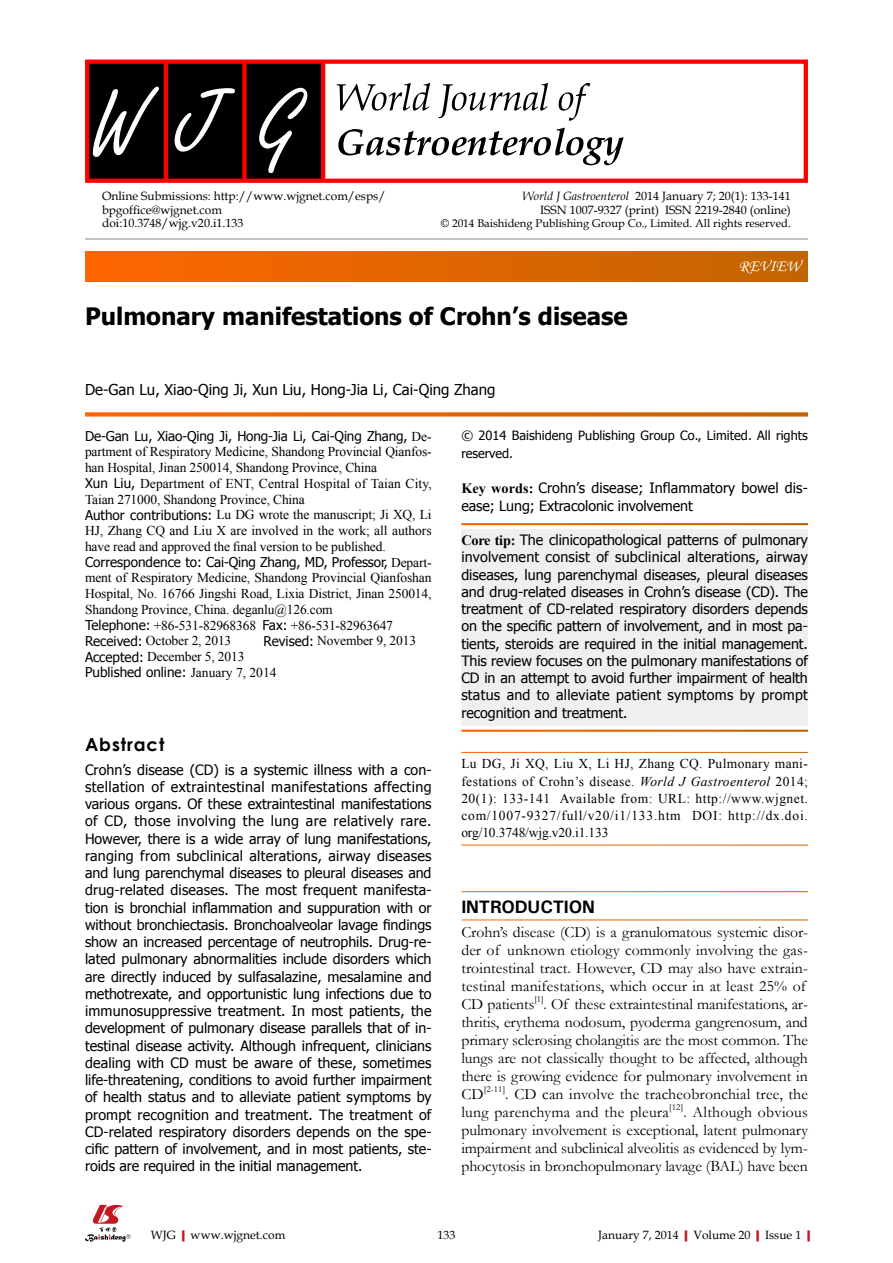
<style>
.page{position:relative;width:893px;height:1263px;background:#fff}
.page>*{position:absolute;margin:0;border:0;box-sizing:border-box;transform-origin:0 0}
.t1{font:700 24px "Tahoma";color:#000}
.t2{font:700 18px "Univers";letter-spacing:-.01em;color:#000}
.t3{font:700 18px "Century Gothic";letter-spacing:.05em;color:#000}
.t4{font:16.5px "Monotype Corsiva";color:#fff}
.t5{font:15.75px/18px "Garamond";color:#000}
.t6{font:15px "Tahoma";color:#000}
.t7{font:14.25px/17.2px "Tahoma";letter-spacing:-.005em;color:#000;text-align:justify}
.t8{font:13.5px/15.8px "Times New Roman";letter-spacing:-.01em;color:#000}
.t9{font:12.75px/17.2px "Tahoma";color:#000}
.t10{font:12px/13.5px "Book Antiqua";color:#000}
.t11{font:11.25px "Book Antiqua";color:#000}
.t12{font:9.15px "Garamond";color:#000}
.s1{font-style:italic}
.s2{font-family:"Tahoma"}
.s3{font-family:"Times New Roman";font-weight:700}
.s4{font-weight:700;color:#c01920}
</style>
<div class="page">
<div style="left:85px;top:252px;width:723px;height:29px;background:linear-gradient(to right,#f60,#c16500)"></div>
<hr style="left:85px;top:239px;width:723px;height:1px;background:#898989">
<div style="left:87px;top:61px;width:236px;height:121px;background:#000"></div>
<hr style="left:164px;top:61px;width:4px;height:121px;background:#f00">
<div style="left:242px;top:61px;width:5px;height:121px;background:#f00"></div>
<hr style="left:321px;top:61px;width:4px;height:121px;background:#f00">
<div style="left:85px;top:60px;width:723px;height:123px;border:4px solid #f00"></div>
<svg style="left:259px;top:88px;width:48px;height:85px"></svg>
<svg style="left:175px;top:88px;width:60px;height:64px"></svg>
<svg style="left:93px;top:87px;width:66px;height:70px"></svg>
<svg style="left:337px;top:83px;width:253px;height:38px"></svg>
<svg style="left:338px;top:128px;width:286px;height:37px"></svg>
<svg style="left:85px;top:1205px;width:46px;height:37px"></svg>
<svg style="left:85px;top:412px;width:723px;height:5px;background:#e47c26"></svg>
<div style="left:461px;top:529px;width:347px;height:197px;background:#eeefef"></div>
<p class="t10" style="left:102px;top:189px;width:285px">Online Submissions: http://www.wjgnet.com/esps/ bpgoffice@wjgnet.com<br>doi:10.3748/wjg.v20.i1.133</p>
<p class="t10" style="left:523px;top:189px;width:270px;text-align:right"><span class="s1">World J Gastroenterol</span> 2014 January 7; 20(1): 133-141<br>ISSN 1007-9327 (print) ISSN 2219-2840 (online)</p>
<p class="t11" style="left:441px;top:215px;width:352px">© 2014 Baishideng Publishing Group Co., Limited. All rights reserved.</p>
<p class="t4" style="left:739px;top:256px;width:63px">REVIEW</p>
<p class="t1" style="left:85px;top:299px;width:544px">Pulmonary manifestations of Crohn’s disease</p>
<p class="t6" style="left:85px;top:380px;width:412px">De-Gan Lu, Xiao-Qing Ji, Xun Liu, Hong-Jia Li, Cai-Qing Zhang</p>
<p class="t8" style="left:85px;top:428px;width:348px"><span class="s2">De-Gan Lu, Xiao-Qing Ji, Hong-Jia Li, Cai-Qing Zhang,</span> De&shy;partment of Respiratory Medicine, Shandong Provincial Qianfos&shy;han Hospital, Jinan 250014, Shandong Province, China<br><span class="s2">Xun Liu,</span> Department of ENT, Central Hospital of Taian City, Taian 271000, Shandong Province, China<br><span class="s2">Author contributions:</span> Lu DG wrote the manuscript; Ji XQ, Li HJ, Zhang CQ and Liu X are involved in the work; all authors have read and approved the final version to be published.<br><span class="s2">Correspondence to: Cai-Qing Zhang, MD, Professor,</span> Depart&shy;ment of Respiratory Medicine, Shandong Provincial Qianfoshan Hospital, No. 16766 Jingshi Road, Lixia District, Jinan 250014, Shandong Province, China. deganlu@126.com<br><span class="s2">Telephone:</span> +86-531-82968368 <span class="s2">Fax:</span> +86-531-82963647<br><span class="s2">Received:</span> October 2, 2013</p>
<p class="t9" style="left:461px;top:426px;width:348px">© 2014 Baishideng Publishing Group Co., Limited. All rights reserved.</p>
<p class="t7" style="left:461px;top:479px;width:348px"><span class="s3">Key words:</span> Crohn’s disease; Inflammatory bowel dis&shy;ease; Lung; Extracolonic involvement</p>
<p class="t7" style="left:461px;top:531px;width:348px"><span class="s3">Core tip:</span> The clinicopathological patterns of pulmonary involvement consist of subclinical alterations, airway diseases, lung parenchymal diseases, pleural diseases and drug-related diseases in Crohn’s disease (CD). The treatment of CD-related respiratory disorders depends on the specific pattern of involvement, and in most pa&shy;tients, steroids are required in the initial management.<br>This review focuses on the pulmonary manifestations of CD in an attempt to avoid further impairment of health status and to alleviate patient symptoms by prompt recognition and treatment.</p>
<p class="t8" style="left:461px;top:755px;width:348px;line-height:17.2px;text-align:justify">Lu DG, Ji XQ, Liu X, Li HJ, Zhang CQ. Pulmonary mani&shy;festations of Crohn’s disease. <span class="s1">World J Gastroenterol</span> 2014; 20(1): 133-141 Available from: URL: http://www.wjgnet. com/1007-9327/full/v20/i1/133.htm DOI: http://dx.doi. org/10.3748/wjg.v20.i1.133</p>
<p class="t8" style="left:264px;top:633px;width:154px"><span class="s2">Revised:</span> November 9, 2013</p>
<p class="t8" style="left:85px;top:648px;width:193px;line-height:16.2px"><span class="s2">Accepted:</span> December 5, 2013<br><span class="s2">Published online:</span> January 7, 2014</p>
<p class="t3" style="left:85px;top:731px;width:81px">Abstract</p>
<p class="t7" style="left:85px;top:760px;width:348px">Crohn’s disease (CD) is a systemic illness with a con&shy;stellation of extraintestinal manifestations affecting various organs. Of these extraintestinal manifestations of CD, those involving the lung are relatively rare.<br>However, there is a wide array of lung manifestations, ranging from subclinical alterations, airway diseases and lung parenchymal diseases to pleural diseases and drug-related diseases. The most frequent manifesta&shy;tion is bronchial inflammation and suppuration with or without bronchiectasis. Bronchoalveolar lavage findings show an increased percentage of neutrophils. Drug-re&shy;lated pulmonary abnormalities include disorders which are directly induced by sulfasalazine, mesalamine and methotrexate, and opportunistic lung infections due to immunosuppressive treatment. In most patients, the development of pulmonary disease parallels that of in&shy;testinal disease activity. Although infrequent, clinicians dealing with CD must be aware of these, sometimes life-threatening, conditions to avoid further impairment of health status and to alleviate patient symptoms by prompt recognition and treatment. The treatment of CD-related respiratory disorders depends on the spe&shy;cific pattern of involvement, and in most patients, ste&shy;roids are required in the initial management.</p>
<p class="t2" style="left:461px;top:895px;width:135px">INTRODUCTION</p>
<p class="t5" style="left:461px;top:923px;width:348px">Crohn’s disease (CD) is a granulomatous systemic disor&shy;der of unknown etiology commonly involving the gas&shy;trointestinal tract. However, CD may also have extrain&shy;testinal manifestations, which occur in at least 25% of CD patients</p>
<p class="t12" style="left:534px;top:992px;width:11px">[1]</p>
<p class="t5" style="left:461px;top:995px;width:348px;text-align:justify;text-indent:82px">. Of these extraintestinal manifestations, ar&shy;thritis, erythema nodosum, pyoderma gangrenosum, and primary sclerosing cholangitis are the most common. The lungs are not classically thought to be affected, although there is growing evidence for pulmonary involvement in CD</p>
<p class="t12" style="left:484px;top:1082px;width:23px">[2-11]</p>
<p class="t5" style="left:461px;top:1085px;width:348px;text-indent:44px">. CD can involve the tracheobronchial tree, the lung parenchyma and the pleura</p>
<p class="t12" style="left:669px;top:1100px;width:16px">[12]</p>
<p class="t5" style="left:461px;top:1103px;width:348px;text-align:justify;text-indent:222px">. Although obvious pulmonary involvement is exceptional, latent pulmonary impairment and subclinical alveolitis as evidenced by lym&shy;phocytosis in bronchopulmonary lavage (BAL) have been</p>
<p class="t10" style="left:151px;top:1227px;width:136px">WJG<span class="s4">|</span>www.wjgnet.com</p>
<p class="t10" style="left:437px;top:1227px;width:19px">133</p>
<p class="t10" style="left:598px;top:1227px;width:219px">January 7, 2014<span class="s4">|</span>Volume 20<span class="s4">|</span>Issue 1<span class="s4">|</span></p>
</div>
